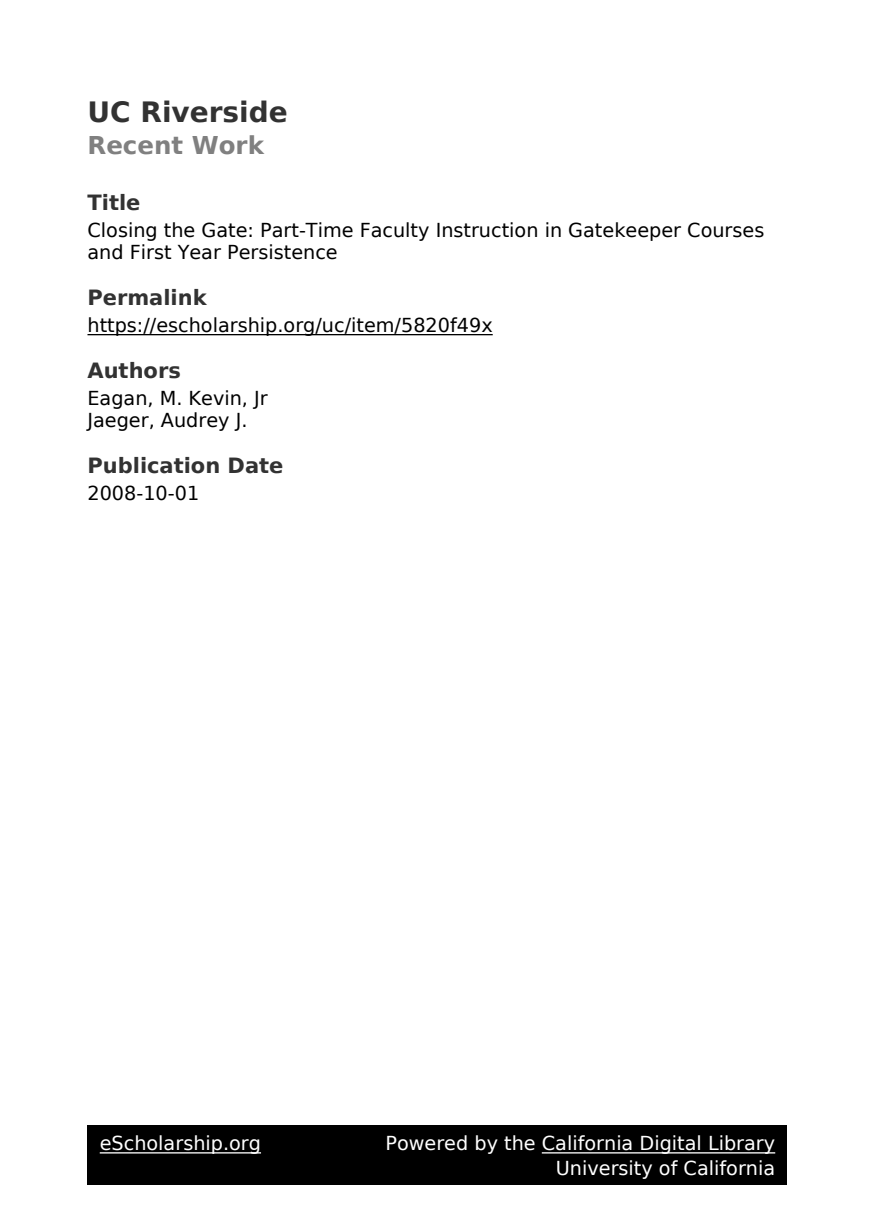
<style>
.page{position:relative;width:875px;height:1225px;background:#fff}
.page>*{position:absolute;margin:0;border:0;box-sizing:border-box;transform-origin:0 0}
.t1{font:700 28px "DejaVu Sans";color:#323232}
.t2{font:700 24.5px "DejaVu Sans";color:#808080}
.t3{font:700 21px "DejaVu Sans";color:#323232}
.t4{font:19.25px/22.4px "DejaVu Sans";color:#000}
.t5{font:19.25px/24.5px "DejaVu Sans";color:#fff;text-align:right}
</style>
<div class="page">
<hr style="left:88px;top:334px;width:405px;height:1px;background:#000">
<div style="left:88px;top:1125px;width:700px;height:60px;background:#000"></div>
<hr style="left:100px;top:1152px;width:161px;height:2px;background:#fff">
<hr style="left:542px;top:1152px;width:233px;height:2px;background:#fff">
<h1 class="t1" style="left:88px;top:101px;width:202px">UC Riverside</h1>
<p class="t2" style="left:88px;top:136px;width:178px">Recent Work</p>
<p class="t3" style="left:88px;top:194px;width:54px">Title</p>
<p class="t4" style="left:88px;top:221px;width:678px">Closing the Gate: Part-Time Faculty Instruction in Gatekeeper Courses and First Year Persistence</p>
<p class="t3" style="left:88px;top:289px;width:121px">Permalink</p>
<p class="t4" style="left:88px;top:316px;width:407px">https://escholarship.org/uc/item/5820f49x</p>
<p class="t3" style="left:88px;top:362px;width:95px">Authors</p>
<p class="t4" style="left:88px;top:389px;width:182px">Eagan, M. Kevin, Jr<br>Jaeger, Audrey J.</p>
<p class="t3" style="left:88px;top:457px;width:198px">Publication Date</p>
<p class="t4" style="left:88px;top:484px;width:113px">2008-10-01</p>
<p class="t5" style="left:100px;top:1133px;width:163px">eScholarship.org</p>
<p class="t5" style="left:385px;top:1133px;width:391px">Powered by the California Digital Library<br>University of California</p>
</div>
